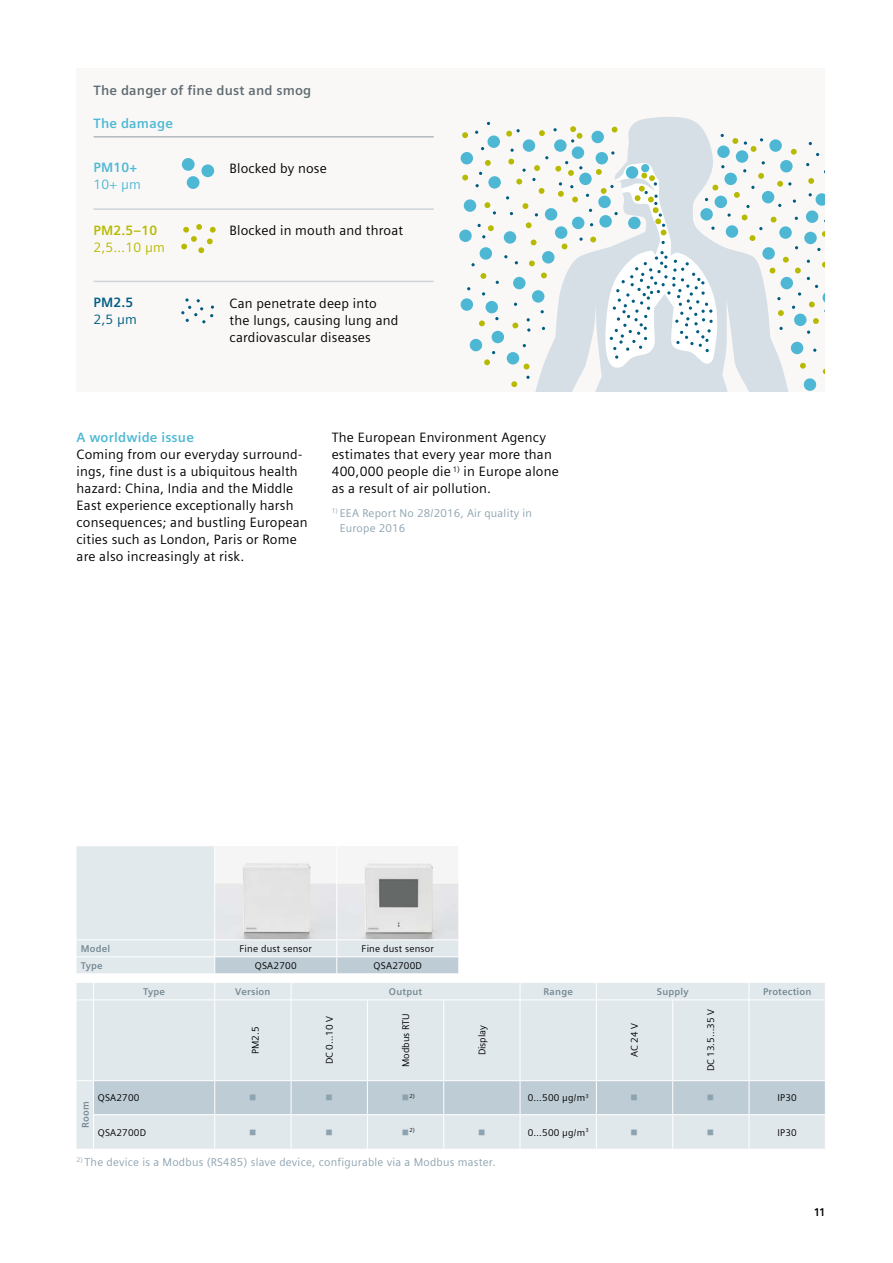
<style>
.page{position:relative;width:893px;height:1263px;background:#fff}
.page>*{position:absolute;margin:0;border:0;box-sizing:border-box;transform-origin:0 0}
.t1{font:13.5px/17px "Siemens Sans";letter-spacing:.015em;color:#000}
.t2{font:700 13.5px "Siemens Sans";letter-spacing:.015em;color:#616d72}
.t3{font:700 13.5px "Siemens Sans";letter-spacing:.015em;color:#4eb8d4}
.t4{font:700 13.5px "Siemens Sans Global";letter-spacing:.015em;color:#4eb8d4}
.t5{font:700 13.5px "Siemens Sans Global";color:#b7ba00}
.t6{font:13.5px "Siemens Sans";color:#b7ba00}
.t7{font:13.5px "Siemens Sans";color:#4eb8d4}
.t8{font:700 13.5px "Siemens Sans Global";color:#005c81}
.t9{font:13.5px "Siemens Sans";color:#005c81}
.t10{font:11.25px/14.9px "Siemens Sans";letter-spacing:.02em;color:#8da3b0}
.t11{font:700 11.25px "Siemens Sans";color:#000}
.t12{font:9.75px "Siemens Sans";letter-spacing:.02em;color:#000}
.t13{font:700 9.75px "Siemens Sans";letter-spacing:.02em;color:#738893}
.t14{font:9.75px "Siemens Sans";color:#000}
.t15{font:9.75px "Wingdings";color:#8da3b0}
.t16{font:5.7px "Siemens Sans";color:#000}
.s1{color:#8da3b0}
</style>
<div class="page">
<div style="left:77px;top:68px;width:748px;height:323px;background:#f9f8f7"></div>
<svg style="left:536px;top:117px;width:252px;height:274px"></svg>
<svg style="left:459px;top:230px;width:13px;height:12px"></svg>
<div style="left:461px;top:152px;width:12px;height:12px;background:#4eb8d4;border-radius:50%"></div>
<div style="left:461px;top:298px;width:12px;height:13px;background:#4eb8d4;border-radius:50%"></div>
<div style="left:804px;top:378px;width:12px;height:13px;background:#4eb8d4;border-radius:50%"></div>
<svg style="left:462px;top:122px;width:363px;height:265px"></svg>
<div style="left:182px;top:158px;width:13px;height:13px;background:#4eb8d4;border-radius:50%"></div>
<div style="left:201px;top:164px;width:13px;height:13px;background:#4eb8d4;border-radius:50%"></div>
<div style="left:187px;top:176px;width:12px;height:13px;background:#4eb8d4;border-radius:50%"></div>
<svg style="left:181px;top:224px;width:35px;height:29px"></svg>
<svg style="left:181px;top:298px;width:33px;height:25px"></svg>
<hr style="left:94px;top:136px;width:340px;height:1px;background:#9ca6ac">
<hr style="left:94px;top:208px;width:340px;height:2px;background:#cdd3d7">
<hr style="left:94px;top:281px;width:340px;height:1px;background:#cdd3d7">
<svg style="left:77px;top:846px;width:382px;height:128px"></svg>
<div style="left:77px;top:983px;width:748px;height:97px;background:#e2e9ed"></div>
<div style="left:94px;top:1000px;width:731px;height:80px;background:#e1e8ec"></div>
<svg style="left:214px;top:983px;width:1px;height:16px"></svg>
<svg style="left:291px;top:983px;width:1px;height:16px"></svg>
<svg style="left:520px;top:983px;width:1px;height:16px"></svg>
<svg style="left:596px;top:983px;width:1px;height:16px"></svg>
<svg style="left:749px;top:983px;width:1px;height:16px"></svg>
<svg style="left:77px;top:983px;width:17px;height:17px"></svg>
<hr style="left:94px;top:999px;width:121px;height:1px;background:#fff">
<hr style="left:93px;top:1000px;width:1px;height:80px;background:#fff">
<hr style="left:215px;top:999px;width:76px;height:1px;background:#fff">
<hr style="left:214px;top:1000px;width:1px;height:80px;background:#fff">
<hr style="left:291px;top:999px;width:76px;height:1px;background:#fff">
<hr style="left:291px;top:1000px;width:1px;height:80px;background:#fff">
<hr style="left:367px;top:999px;width:77px;height:1px;background:#fff">
<hr style="left:367px;top:1000px;width:1px;height:80px;background:#fff">
<hr style="left:444px;top:999px;width:76px;height:1px;background:#fff">
<hr style="left:443px;top:1000px;width:1px;height:80px;background:#fff">
<hr style="left:520px;top:999px;width:76px;height:1px;background:#fff">
<hr style="left:520px;top:1000px;width:1px;height:80px;background:#fff">
<hr style="left:596px;top:999px;width:77px;height:1px;background:#fff">
<hr style="left:596px;top:1000px;width:1px;height:80px;background:#fff">
<hr style="left:673px;top:999px;width:76px;height:1px;background:#fff">
<hr style="left:672px;top:1000px;width:1px;height:80px;background:#fff">
<hr style="left:749px;top:999px;width:77px;height:1px;background:#fff">
<hr style="left:749px;top:1000px;width:1px;height:80px;background:#fff">
<svg style="left:77px;top:1081px;width:748px;height:68px"></svg>
<p class="t2" style="left:94px;top:83px;width:219px">The danger of fine dust and smog</p>
<p class="t4" style="left:94px;top:113px;width:81px">The damage</p>
<p class="t4" style="left:94px;top:157px;width:45px">PM10+</p>
<p class="t7" style="left:94px;top:177px;width:49px">10+ μm</p>
<p class="t5" style="left:94px;top:220px;width:65px">PM2.5–10</p>
<p class="t6" style="left:94px;top:240px;width:73px">2,5…10 μm</p>
<p class="t8" style="left:94px;top:292px;width:41px">PM2.5</p>
<p class="t9" style="left:94px;top:312px;width:45px">2,5 μm</p>
<p class="t1" style="left:230px;top:160px;width:99px">Blocked by nose</p>
<p class="t1" style="left:230px;top:222px;width:175px">Blocked in mouth and throat</p>
<p class="t1" style="left:230px;top:295px;width:170px">Can penetrate deep into the lungs, causing lung and cardiovascular diseases</p>
<p class="t3" style="left:77px;top:430px;width:119px">A worldwide issue</p>
<p class="t1" style="left:77px;top:446px;width:233px">Coming from our everyday surround&shy;ings, fine dust is a ubiquitous health hazard: China, India and the Middle East experience exceptionally harsh consequences; and bustling European cities such as London, Paris or Rome are also increasingly at risk.</p>
<p class="t1" style="left:332px;top:429px;width:229px">The European Environment Agency estimates that every year more than 400,000 people die <sup>1)</sup> in Europe alone as a result of air pollution.</p>
<p class="t10" style="left:340px;top:505px;width:194px;text-indent:-8px"><sup>1)</sup> EEA Report No 28/2016, Air quality in<br>Europe 2016</p>
<p class="t13" style="left:81px;top:943px;width:31px">Model</p>
<p class="t12" style="left:240px;top:943px;width:74px">Fine dust sensor</p>
<p class="t12" style="left:362px;top:943px;width:74px">Fine dust sensor</p>
<p class="t13" style="left:81px;top:960px;width:23px">Type</p>
<p class="t12" style="left:255px;top:960px;width:43px">QSA2700</p>
<p class="t12" style="left:374px;top:960px;width:50px">QSA2700D</p>
<p class="t13" style="left:143px;top:986px;width:23px">Type</p>
<p class="t13" style="left:235px;top:986px;width:37px">Version</p>
<p class="t13" style="left:389px;top:986px;width:35px">Output</p>
<p class="t13" style="left:544px;top:986px;width:31px">Range</p>
<p class="t13" style="left:657px;top:986px;width:33px">Supply</p>
<p class="t13" style="left:763px;top:986px;width:50px">Protection</p>
<p class="t12" style="left:250px;top:1054px;width:29px;rotate:-90deg">PM2.5</p>
<p class="t12" style="left:324px;top:1064px;width:49px;rotate:-90deg">DC 0…10 V</p>
<p class="t14" style="left:400px;top:1067px;width:55px;rotate:-90deg">Modbus RTU</p>
<p class="t14" style="left:477px;top:1055px;width:32px;rotate:-90deg">Display</p>
<p class="t12" style="left:629px;top:1057px;width:35px;rotate:-90deg">AC 24 V</p>
<p class="t12" style="left:705px;top:1071px;width:63px;rotate:-90deg">DC 13.5…35 V</p>
<p class="t12" style="left:98px;top:1092px;width:43px">QSA2700</p>
<p class="t15" style="left:249px;top:1093px;width:9px">■</p>
<p class="t15" style="left:326px;top:1093px;width:9px">■</p>
<p class="t16" style="left:402px;top:1093px;width:14px"><span class="s1">■</span>2)</p>
<p class="t12" style="left:528px;top:1092px;width:62px">0…500 μg/m<sup>3</sup></p>
<p class="t15" style="left:630px;top:1093px;width:9px">■</p>
<p class="t15" style="left:707px;top:1093px;width:9px">■</p>
<p class="t12" style="left:777px;top:1092px;width:21px">IP30</p>
<p class="t12" style="left:98px;top:1127px;width:50px">QSA2700D</p>
<p class="t15" style="left:249px;top:1127px;width:9px">■</p>
<p class="t15" style="left:326px;top:1127px;width:9px">■</p>
<p class="t16" style="left:402px;top:1127px;width:14px"><span class="s1">■</span>2)</p>
<p class="t15" style="left:478px;top:1127px;width:9px">■</p>
<p class="t12" style="left:528px;top:1127px;width:62px">0…500 μg/m<sup>3</sup></p>
<p class="t15" style="left:630px;top:1127px;width:9px">■</p>
<p class="t15" style="left:707px;top:1127px;width:9px">■</p>
<p class="t12" style="left:777px;top:1127px;width:21px">IP30</p>
<p class="t10" style="left:77px;top:1155px;width:421px"><sup>2)</sup> The device is a Modbus (RS485) slave device, configurable via a Modbus master.</p>
<p class="t13" style="left:80px;top:1128px;width:28px;rotate:-90deg">Room</p>
<p class="t11" style="left:814px;top:1206px;width:12px">11</p>
</div>
